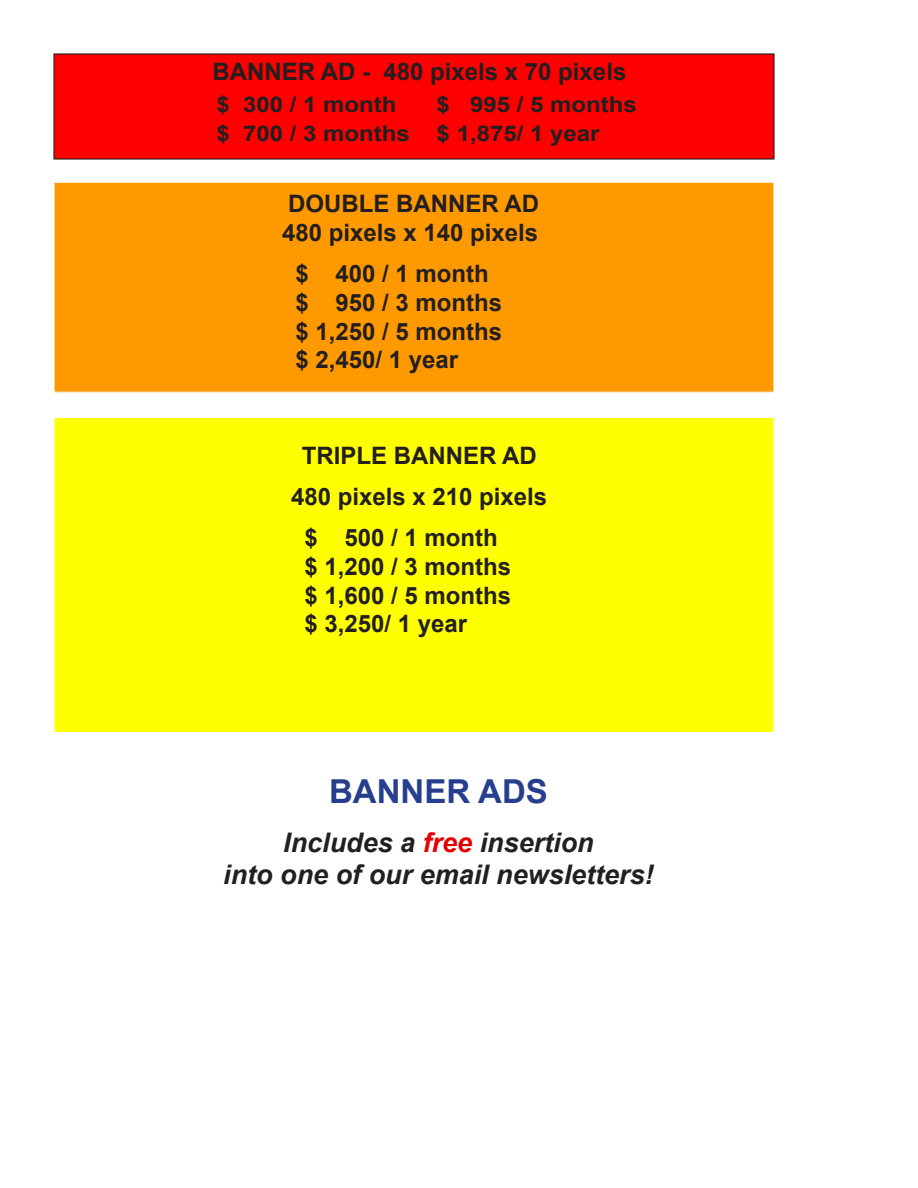
<style>
.page{position:relative;width:918px;height:1188px;background:#fff}
.page>*{position:absolute;margin:0;border:0;box-sizing:border-box;transform-origin:0 0}
.t1{font:700 33px "Arial";color:#253f8e}
.t2{font:italic 700 27px/32.4px "Arial";color:#231f20;text-align:center}
.t3{font:700 24px/28.8px "Arial";color:#231f20}
.t4{font:700 21.6px/28.8px "Arial";color:#231f20;scale:1.11 1}
.s1{color:#e40000}
</style>
<div class="page">
<div style="left:55px;top:55px;width:718px;height:103px;background:#fe0000"></div>
<div style="left:55px;top:184px;width:718px;height:207px;background:#f90"></div>
<div style="left:53px;top:182px;width:722px;height:211px;border:1px solid #fff"></div>
<div style="left:55px;top:419px;width:718px;height:312px;background:#ffff01"></div>
<p class="t3" style="left:212px;top:58px;width:415px">BANNER AD - 480 pixels x 70 pixels</p>
<p class="t4" style="left:217px;top:90px;width:164px">$ 300 / 1 month</p>
<p class="t4" style="left:217px;top:90px;width:380px;text-indent:220px">$ 995 / 5 months $ 700 / 3 months $ 1,875/ 1 year</p>
<p class="t3" style="left:282px;top:190px;width:258px">DOUBLE BANNER AD<br>480 pixels x 140 pixels</p>
<p class="t3" style="left:296px;top:260px;width:208px">$ 400 / 1 month $ 950 / 3 months</p>
<p class="t3" style="left:296px;top:318px;width:208px">$ 1,250 / 5 months</p>
<p class="t3" style="left:296px;top:346px;width:164px">$ 2,450/ 1 year</p>
<p class="t3" style="left:302px;top:442px;width:237px">TRIPLE BANNER AD</p>
<p class="t3" style="left:291px;top:483px;width:258px">480 pixels x 210 pixels</p>
<p class="t3" style="left:304px;top:524px;width:208px">$ 500 / 1 month $ 1,200 / 3 months</p>
<p class="t3" style="left:304px;top:582px;width:208px">$ 1,600 / 5 months</p>
<p class="t3" style="left:304px;top:610px;width:164px">$ 3,250/ 1 year</p>
<p class="t1" style="left:329px;top:770px;width:220px">BANNER ADS</p>
<p class="t2" style="left:223px;top:827px;width:432px">Includes a <span class="s1">free</span> insertion<br>into one of our email newsletters!</p>
</div>
